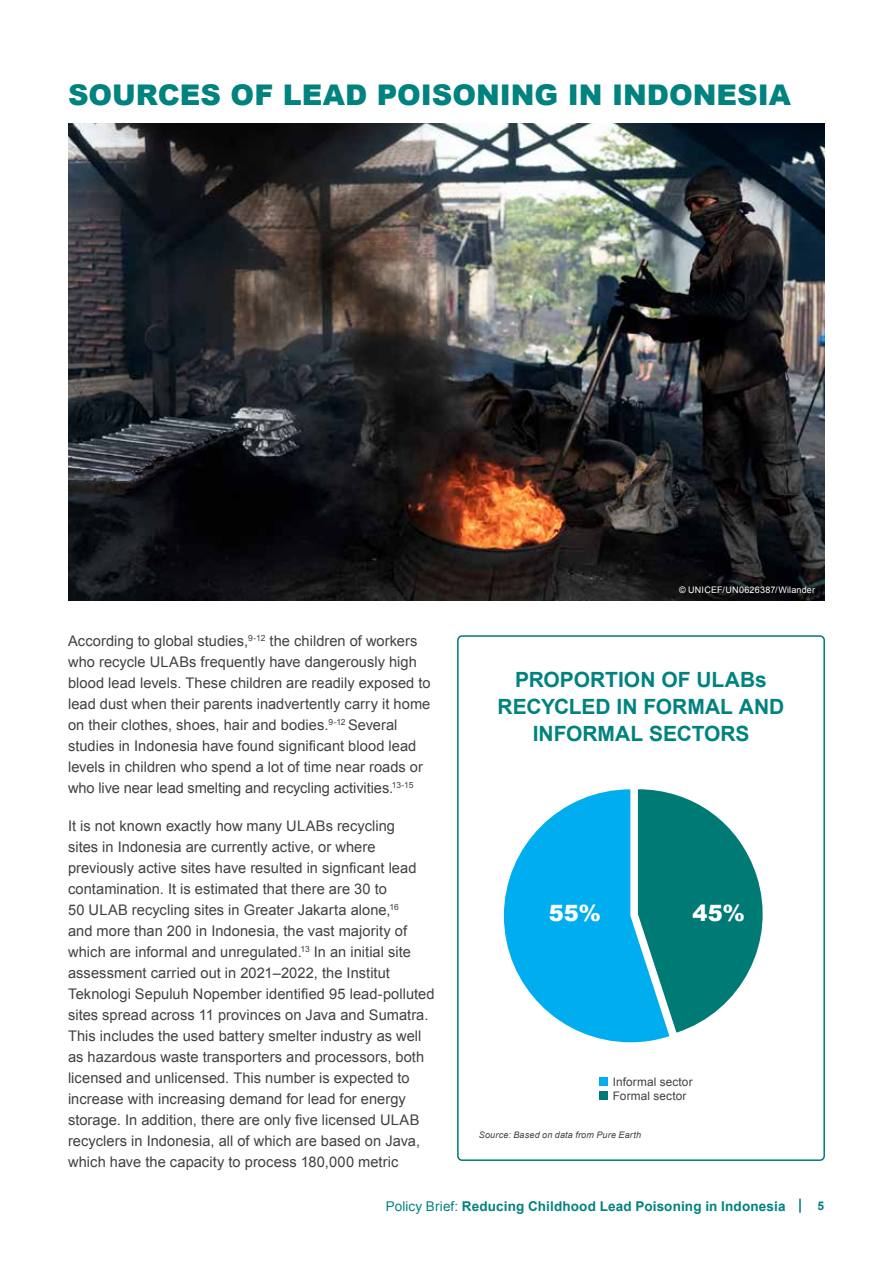
<style>
.page{position:relative;width:893px;height:1263px;background:#fff}
.page>*{position:absolute;margin:0;border:0;box-sizing:border-box;transform-origin:0 0}
.t1{font:900 28.5px "Arial";color:#00837f}
.t2{font:900 22.5px "Arial";color:#fff}
.t3{font:700 21px/27px "Arial";color:#00837f;text-align:center}
.t4{font:14.7px/21px "Arial";letter-spacing:.005em;color:#414042}
.t5{font:700 13.5px "Arial";letter-spacing:.01em;color:#00837f}
.t6{font:700 12px "Arial";color:#00837f}
.t7{font:11.85px/14.1px "Arial";letter-spacing:.01em;color:#414042}
.t8{font:italic 9px "Arial";letter-spacing:.02em;color:#414042}
.t9{font:9px "Arial";letter-spacing:.025em;color:#fff}
.s1{font-weight:400}
</style>
<div class="page">
<div style="left:457px;top:635px;width:368px;height:526px;border:2px solid #007a75;border-radius:4px"></div>
<div style="left:600px;top:1077px;width:8px;height:8px;background:#00aeef"></div>
<div style="left:600px;top:1091px;width:8px;height:9px;background:#007a75"></div>
<svg style="left:504px;top:789px;width:259px;height:253px"></svg>
<svg style="left:799px;top:1198px;width:2px;height:15px"></svg>
<img style="left:69px;top:123px;width:755px;height:478px">
<h1 class="t1" style="left:68px;top:74px;width:724px">SOURCES OF LEAD POISONING IN INDONESIA</h1>
<p class="t4" style="left:68px;top:630px;width:364px">According to global studies,<sup>9-12</sup> the children of workers who recycle ULABs frequently have dangerously high blood lead levels. These children are readily exposed to lead dust when their parents inadvertently carry it home on their clothes, shoes, hair and bodies.<sup>9-12</sup> Several<sup>,, </sup>studies in Indonesia have found significant blood lead levels in children who spend a lot of time near roads or who live near lead smelting and recycling activities.<sup>13-15</sup><sup>,,</sup></p>
<p class="t4" style="left:68px;top:815px;width:368px">It is not known exactly how many ULABs recycling<br>sites in Indonesia are currently active, or where previously active sites have resulted in signficant lead contamination. It is estimated that there are 30 to<br>50 ULAB recycling sites in Greater Jakarta alone,<sup>16<br></sup>and more than 200 in Indonesia, the vast majority of which are informal and unregulated.<sup>13</sup> In an initial site assessment carried out in 2021–2022, the Institut Teknologi Sepuluh Nopember identified 95 lead-polluted sites spread across 11 provinces on Java and Sumatra.<br>This includes the used battery smelter industry as well as hazardous waste transporters and processors, both licensed and unlicensed. This number is expected to increase with increasing demand for lead for energy storage. In addition, there are only five licensed ULAB recyclers in Indonesia, all of which are based on Java, which have the capacity to process 180,000 metric</p>
<p class="t9" style="left:679px;top:584px;width:138px">© UNICEF/UN0626387/Wilander</p>
<h3 class="t3" style="left:498px;top:667px;width:288px">PROPORTION OF ULABs<br>RECYCLED IN FORMAL AND<br>INFORMAL SECTORS</h3>
<h2 class="t2" style="left:549px;top:896px;width:54px">55%</h2>
<h2 class="t2" style="left:692px;top:896px;width:54px">45%</h2>
<p class="t7" style="left:613px;top:1075px;width:81px">Informal sector<br>Formal sector</p>
<p class="t8" style="left:479px;top:1129px;width:164px">Source: Based on data from Pure Earth</p>
<p class="t5" style="left:386px;top:1197px;width:401px"><span class="s1">Policy Brief:</span> Reducing Childhood Lead Poisoning in Indonesia</p>
<p class="t6" style="left:818px;top:1198px;width:8px">5</p>
</div>
